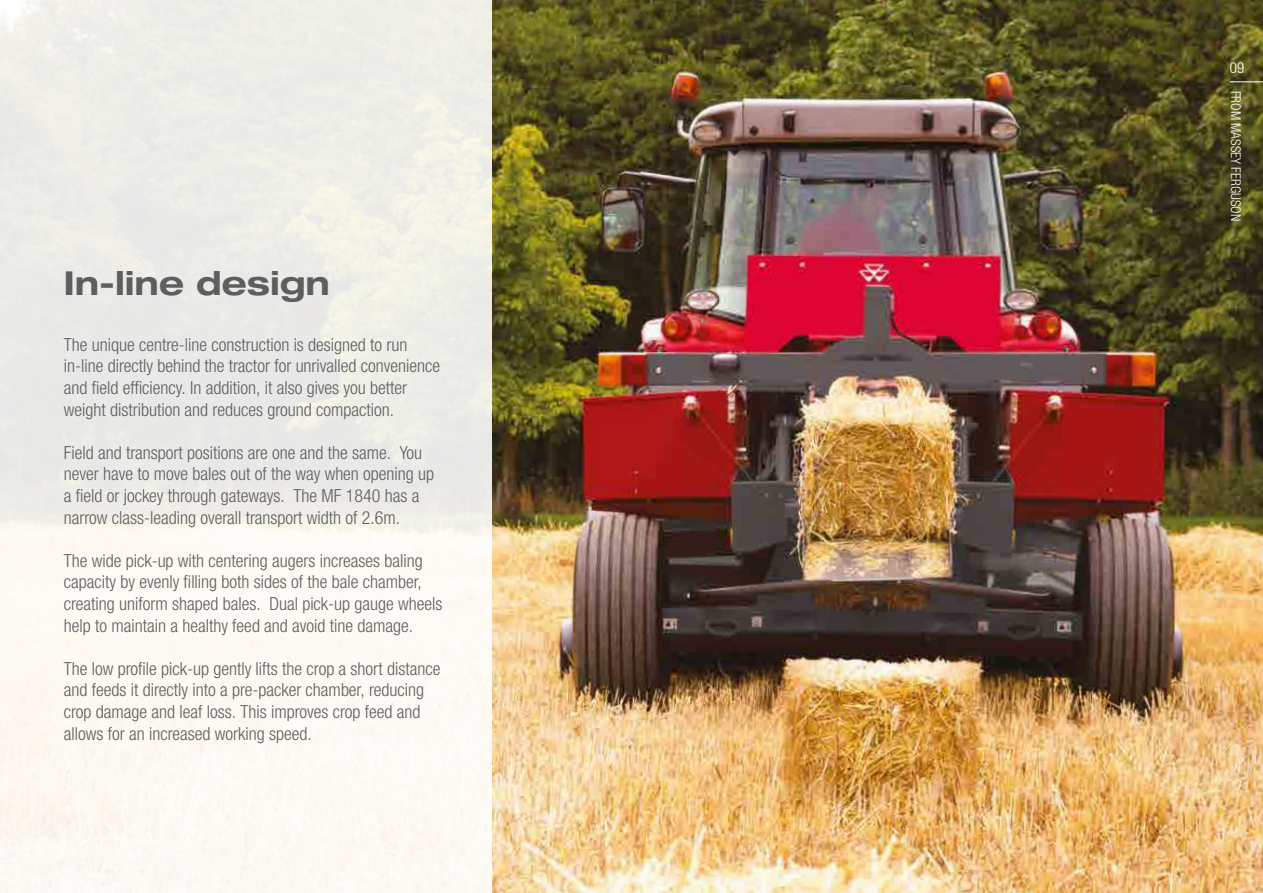
<style>
.page{position:relative;width:1263px;height:893px;background:#fff}
.page>*{position:absolute;margin:0;border:0;box-sizing:border-box;transform-origin:0 0}
.t1{font:700 expanded 33px "Helvetica Neue LTW1 G";color:#5f5e5e}
.t2{font:300 condensed 18px/21.6px "Helvetica Neue LTW1 G";color:#5f5e5e}
.t3{font:300 condensed 15px "Helvetica Neue LTW1 G";color:#fff}
.t4{font:300 condensed 13.5px "Helvetica Neue LTW1 G";color:#fff}
</style>
<div class="page">
<img style="left:492px;top:0;width:771px;height:893px">
<div style="left:0;top:0;width:492px;height:893px;background:linear-gradient(to right,#f3f0ec,#f5f3ed)"></div>
<hr style="left:1230px;top:81px;width:33px;height:1px;background:#fff">
<h1 class="t1" style="left:64px;top:262px;width:268px">In-line design</h1>
<p class="t2" style="left:64px;top:334px;width:378px">The unique centre-line construction is designed to run in-line directly behind the tractor for unrivalled convenience and field efficiency. In addition, it also gives you better weight distribution and reduces ground compaction.</p>
<p class="t2" style="left:64px;top:442px;width:372px">Field and transport positions are one and the same. You never have to move bales out of the way when opening up a field or jockey through gateways. The MF 1840 has a narrow class-leading overall transport width of 2.6m.</p>
<p class="t2" style="left:64px;top:550px;width:380px">The wide pick-up with centering augers increases baling capacity by evenly filling both sides of the bale chamber, creating uniform shaped bales. Dual pick-up gauge wheels help to maintain a healthy feed and avoid tine damage.</p>
<p class="t2" style="left:64px;top:658px;width:378px">The low profile pick-up gently lifts the crop a short distance and feeds it directly into a pre-packer chamber, reducing crop damage and leaf loss. This improves crop feed and allows for an increased working speed.</p>
<p class="t3" style="left:1230px;top:59px;width:16px">09</p>
<p class="t4" style="left:1244px;top:91px;width:132px;rotate:90deg">FROM MASSEY FERGUSON</p>
</div>
